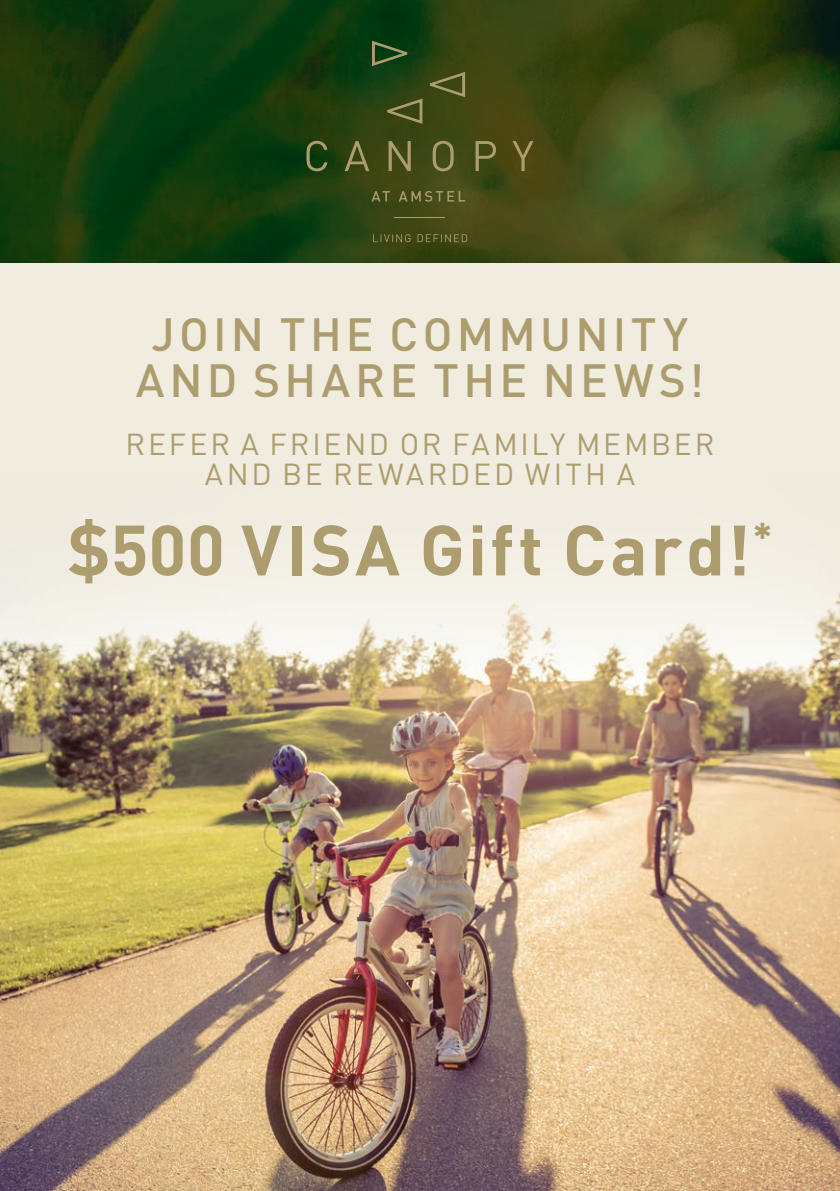
<style>
.page{position:relative;width:840px;height:1191px;background:#fff}
.page>*{position:absolute;margin:0;border:0;box-sizing:border-box;transform-origin:0 0}
.t1{font:700 70px "DIN";letter-spacing:.045em;color:#ad9d6e}
.t2{font:500 46px/46px "DIN";letter-spacing:.095em;color:#ad9d6e;text-align:center}
.t3{font:30px/30px "DIN";letter-spacing:.095em;color:#ad9d6e;text-align:center}
</style>
<div class="page">
<div style="left:0;top:262px;width:839px;height:929px;background:#f1ece0"></div>
<img style="left:0;top:594px;width:839px;height:597px">
<img style="left:0;top:0;width:839px;height:262px">
<svg style="left:306px;top:41px;width:227px;height:161px;background:#394817"></svg>
<hr style="left:394px;top:217px;width:51px;height:1px;background:#ad9d6e">
<svg style="left:373px;top:234px;width:94px;height:8px"></svg>
<h2 class="t2" style="left:136px;top:310px;width:569px">JOIN THE COMMUNITY<br>AND SHARE THE NEWS!</h2>
<p class="t3" style="left:125px;top:429px;width:590px">REFER A FRIEND OR FAMILY MEMBER<br>AND BE REWARDED WITH A</p>
<h1 class="t1" style="left:67px;top:504px;width:706px">$500 VISA Gift Card!<sup>*</sup></h1>
</div>
